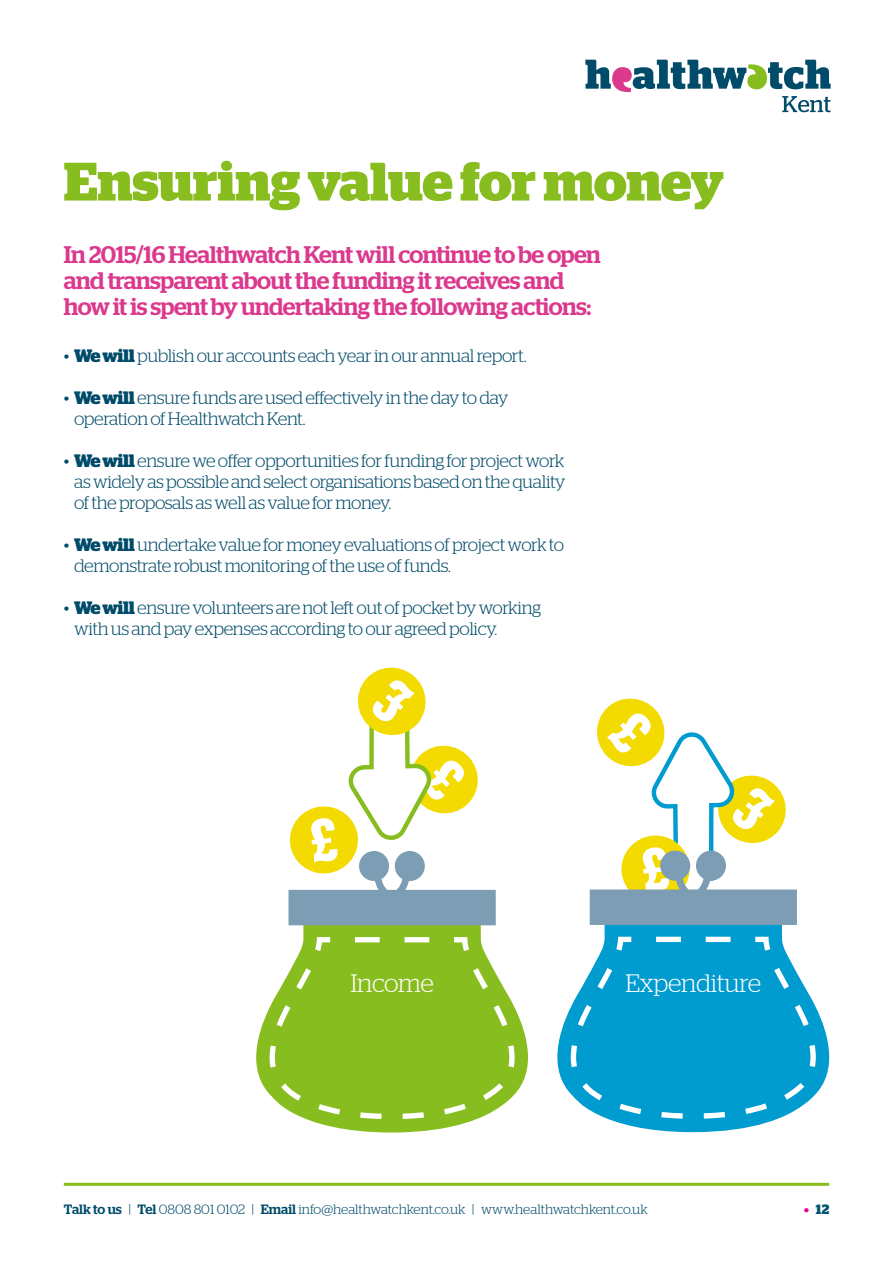
<style>
.page{position:relative;width:893px;height:1263px;background:#fff}
.page>*{position:absolute;margin:0;border:0;box-sizing:border-box;transform-origin:0 0}
.t1{font:700 54px "Stag";letter-spacing:-.01em;color:#88bd1f}
.t2{font:300 25.2px "Stag";letter-spacing:-.01em;color:#fff}
.t3{font:500 24px/26.2px "Stag";letter-spacing:-.02em;color:#db398d}
.t4{font:300 18px/21px "Stag";letter-spacing:-.025em;color:#004b69}
.t5{font:300 13.5px "Stag";color:#004b69}
.t6{font:700 13.5px "Stag";color:#00556f}
.s1{font-weight:700}
.s2{font-weight:500}
.s3{color:#e70095}
</style>
<div class="page">
<hr style="left:64px;top:1183px;width:765px;height:3px;background:#88bd1f">
<svg style="left:585px;top:60px;width:246px;height:52px"></svg>
<svg style="left:557px;top:923px;width:273px;height:209px;fill:#009bcf"></svg>
<svg style="left:616px;top:937px;width:15px;height:14px"></svg>
<svg style="left:656px;top:937px;width:74px;height:5px"></svg>
<svg style="left:755px;top:937px;width:15px;height:14px"></svg>
<svg style="left:571px;top:968px;width:245px;height:151px;background:#14a3d2"></svg>
<svg style="left:590px;top:698px;width:207px;height:227px"></svg>
<svg style="left:256px;top:925px;width:272px;height:207px;fill:#88bd1f"></svg>
<svg style="left:315px;top:937px;width:15px;height:14px"></svg>
<svg style="left:355px;top:937px;width:74px;height:5px"></svg>
<svg style="left:454px;top:937px;width:15px;height:14px"></svg>
<svg style="left:270px;top:968px;width:245px;height:151px;background:#91c230"></svg>
<svg style="left:288px;top:667px;width:208px;height:258px"></svg>
<h1 class="t1" style="left:64px;top:150px;width:662px">Ensuring value for money</h1>
<h3 class="t3" style="left:64px;top:241px;width:538px">In 2015/16 Healthwatch Kent will continue to be open and transparent about the funding it receives and how it is spent by undertaking the following actions:</h3>
<p class="t4" style="left:64px;top:345px;width:464px">• <span class="s1">We will</span> publish our accounts each year in our annual report.</p>
<p class="t4" style="left:74px;top:387px;width:436px;text-indent:-10px">• <span class="s1">We will</span> ensure funds are used effectively in the day to day operation of Healthwatch Kent.</p>
<p class="t4" style="left:74px;top:450px;width:493px;text-align:justify;text-indent:-10px">• <span class="s1">We will</span> ensure we offer opportunities for funding for project work as widely as possible and select organisations based on the quality of the proposals as well as value for money.</p>
<p class="t4" style="left:74px;top:534px;width:492px;text-indent:-10px">• <span class="s1">We will</span> undertake value for money evaluations of project work to demonstrate robust monitoring of the use of funds.</p>
<p class="t4" style="left:74px;top:597px;width:468px;text-indent:-10px">• <span class="s1">We will</span> ensure volunteers are not left out of pocket by working with us and pay expenses according to our agreed policy.</p>
<h2 class="t2" style="left:350px;top:969px;width:85px">Income</h2>
<h2 class="t2" style="left:625px;top:969px;width:137px">Expenditure</h2>
<p class="t5" style="left:64px;top:1202px;width:585px"><span class="s2">Talk to us</span> | <span class="s2">Tel</span> 0808 801 0102 | <span class="s2">Email</span> info@healthwatchkent.co.uk | www.healthwatchkent.co.uk</p>
<p class="t6" style="left:804px;top:1201px;width:26px"><span class="s3">•</span> 12</p>
</div>
